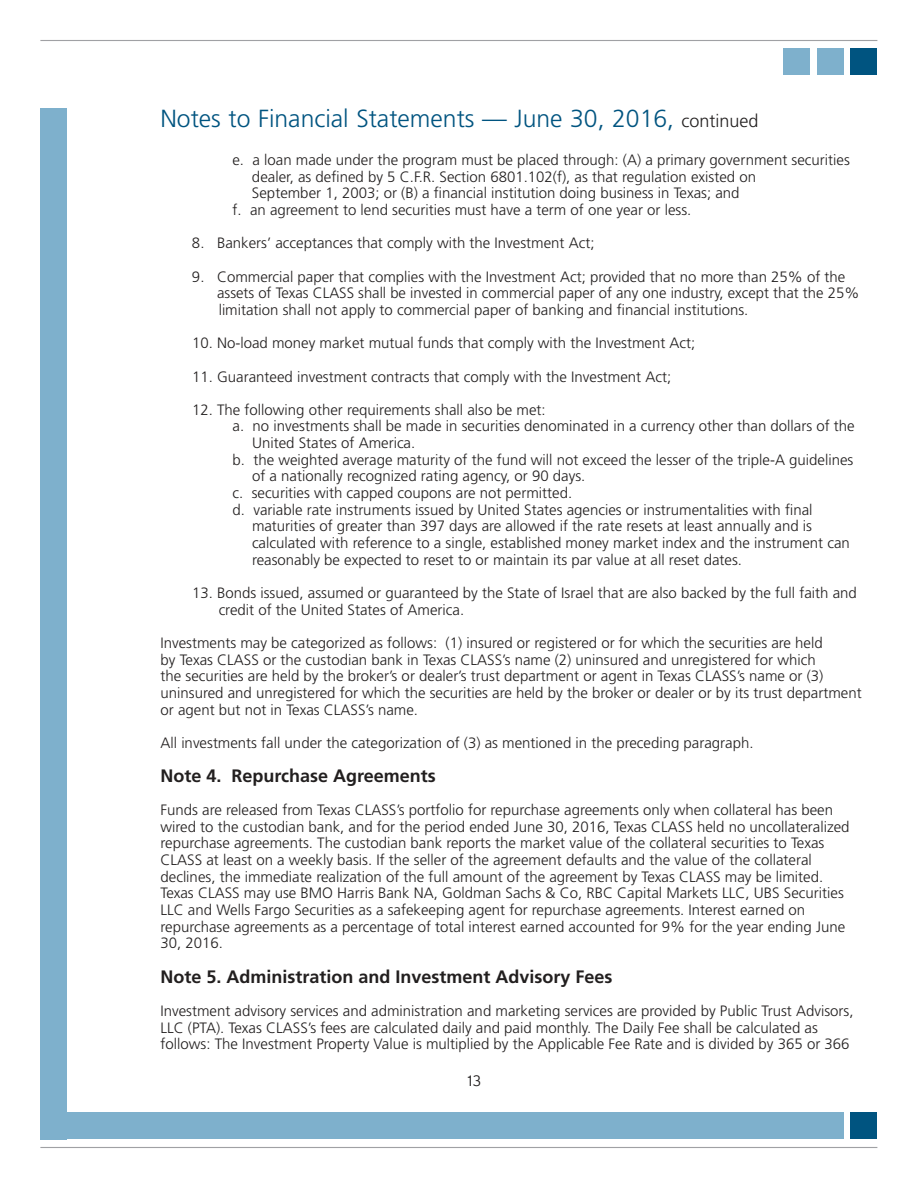
<style>
.page{position:relative;width:918px;height:1188px;background:#fff}
.page>*{position:absolute;margin:0;border:0;box-sizing:border-box;transform-origin:0 0}
.t1{font:300 24.75px "Frutiger";color:#005480}
.t2{font:700 18px "Frutiger";color:#221f1f}
.t3{font:300 15px/16.6px "Frutiger";color:#221f1f}
.t4{font:300 15px "Interstate";color:#221f1f}
.s1{font-size:18px;color:#221f1f}
</style>
<div class="page">
<div style="left:40px;top:1112px;width:804px;height:27px;background:#7eb0cc"></div>
<hr style="left:40px;top:40px;width:837px;height:1px;background:#a0a1a4">
<hr style="left:40px;top:1147px;width:837px;height:1px;background:#a0a1a4">
<div style="left:40px;top:108px;width:27px;height:1031px;background:#7eb0cc"></div>
<div style="left:850px;top:48px;width:27px;height:27px;background:#005480"></div>
<div style="left:817px;top:48px;width:27px;height:27px;background:#7eb0cc"></div>
<div style="left:783px;top:48px;width:27px;height:27px;background:#7eb0cc"></div>
<div style="left:850px;top:1112px;width:27px;height:27px;background:#005480"></div>
<h1 class="t1" style="left:160px;top:108px;width:600px">Notes to Financial Statements — June 30, 2016, <span class="s1">continued</span></h1>
<p class="t3" style="left:232px;top:153px;width:619px">e. a loan made under the program must be placed through: (A) a primary government securities</p>
<p class="t3" style="left:252px;top:169px;width:506px">dealer, as defined by 5 C.F.R. Section 6801.102(f), as that regulation existed on</p>
<p class="t3" style="left:252px;top:186px;width:489px">September 1, 2003; or (B) a financial institution doing business in Texas; and</p>
<p class="t3" style="left:232px;top:203px;width:460px">f. an agreement to lend securities must have a term of one year or less.</p>
<p class="t3" style="left:192px;top:236px;width:404px">8. Bankers’ acceptances that comply with the Investment Act;</p>
<p class="t3" style="left:217px;top:269px;width:644px;text-indent:-25px">9. Commercial paper that complies with the Investment Act; provided that no more than 25% of the assets of Texas CLASS shall be invested in commercial paper of any one industry, except that the 25% limitation shall not apply to commercial paper of banking and financial institutions.</p>
<p class="t3" style="left:192px;top:336px;width:505px">10. No-load money market mutual funds that comply with the Investment Act;</p>
<p class="t3" style="left:192px;top:369px;width:481px">11. Guaranteed investment contracts that comply with the Investment Act;</p>
<p class="t3" style="left:192px;top:402px;width:355px">12. The following other requirements shall also be met:</p>
<p class="t3" style="left:233px;top:419px;width:624px">a. no investments shall be made in securities denominated in a currency other than dollars of the</p>
<p class="t3" style="left:252px;top:436px;width:165px">United States of America.</p>
<p class="t3" style="left:233px;top:452px;width:622px">b. the weighted average maturity of the fund will not exceed the lesser of the triple-A guidelines</p>
<p class="t3" style="left:252px;top:469px;width:335px">of a nationally recognized rating agency, or 90 days.</p>
<p class="t3" style="left:233px;top:486px;width:341px">c. securities with capped coupons are not permitted.</p>
<p class="t3" style="left:233px;top:502px;width:582px">d. variable rate instruments issued by United States agencies or instrumentalities with final</p>
<p class="t3" style="left:252px;top:519px;width:562px">maturities of greater than 397 days are allowed if the rate resets at least annually and is</p>
<p class="t3" style="left:252px;top:536px;width:599px">calculated with reference to a single, established money market index and the instrument can</p>
<p class="t3" style="left:252px;top:552px;width:492px">reasonably be expected to reset to or maintain its par value at all reset dates.</p>
<p class="t3" style="left:219px;top:585px;width:640px;text-indent:-27px">13. Bonds issued, assumed or guaranteed by the State of Israel that are also backed by the full faith and credit of the United States of America.</p>
<p class="t3" style="left:161px;top:635px;width:703px">Investments may be categorized as follows: (1) insured or registered or for which the securities are held<br>by Texas CLASS or the custodian bank in Texas CLASS’s name (2) uninsured and unregistered for which<br>the securities are held by the broker’s or dealer’s trust department or agent in Texas CLASS’s name or (3) uninsured and unregistered for which the securities are held by the broker or dealer or by its trust department or agent but not in Texas CLASS’s name.</p>
<p class="t3" style="left:161px;top:735px;width:595px">All investments fall under the categorization of (3) as mentioned in the preceding paragraph.</p>
<p class="t2" style="left:161px;top:768px;width:277px">Note 4. Repurchase Agreements</p>
<p class="t3" style="left:161px;top:803px;width:691px">Funds are released from Texas CLASS’s portfolio for repurchase agreements only when collateral has been wired to the custodian bank, and for the period ended June 30, 2016, Texas CLASS held no uncollateralized repurchase agreements. The custodian bank reports the market value of the collateral securities to Texas CLASS at least on a weekly basis. If the seller of the agreement defaults and the value of the collateral declines, the immediate realization of the full amount of the agreement by Texas CLASS may be limited.<br>Texas CLASS may use BMO Harris Bank NA, Goldman Sachs &amp; Co, RBC Capital Markets LLC, UBS Securities LLC and Wells Fargo Securities as a safekeeping agent for repurchase agreements. Interest earned on repurchase agreements as a percentage of total interest earned accounted for 9% for the year ending June 30, 2016.</p>
<p class="t2" style="left:161px;top:969px;width:454px">Note 5. Administration and Investment Advisory Fees</p>
<p class="t3" style="left:161px;top:1004px;width:695px">Investment advisory services and administration and marketing services are provided by Public Trust Advisors,<br>LLC (PTA). Texas CLASS’s fees are calculated daily and paid monthly. The Daily Fee shall be calculated as follows: The Investment Property Value is multiplied by the Applicable Fee Rate and is divided by 365 or 366</p>
<p class="t4" style="left:468px;top:1075px;width:15px">13</p>
</div>
